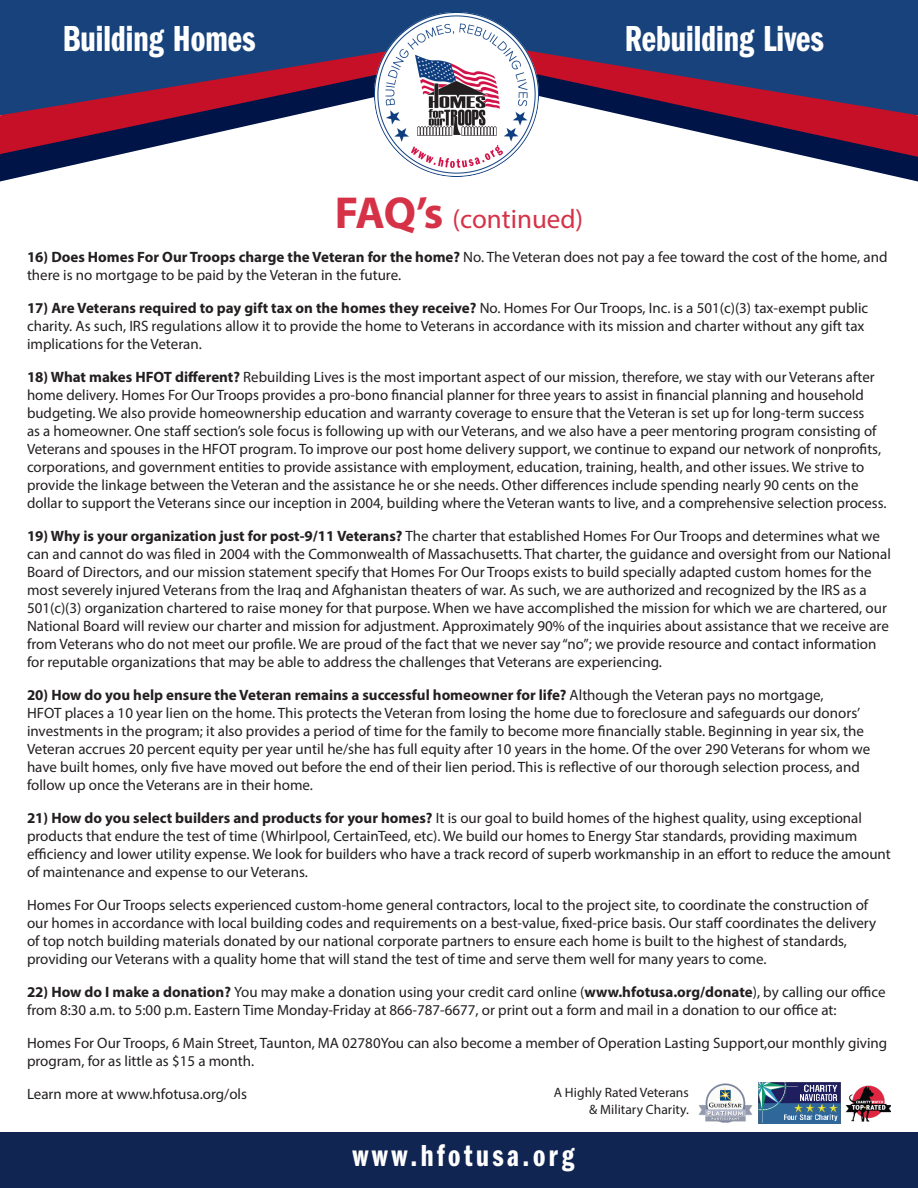
<style>
.page{position:relative;width:918px;height:1188px;background:#fff}
.page>*{position:absolute;margin:0;border:0;box-sizing:border-box;transform-origin:0 0}
.t1{font:37.5px "Franklin Gothic URW Com Dem";color:#fff}
.t2{font:31.5px "Franklin Gothic URW Com Dem";letter-spacing:.11em;color:#fff}
.t3{font:27px "Myriad Pro";color:#d63247}
.t4{font:15px/18px "Myriad Pro";color:#231f20}
.t5{font:13.5px "Myriad Pro";color:#231f20}
.s1{font-weight:700;font-size:45px}
.s2{font-weight:700}
</style>
<div class="page">
<div style="left:0;top:0;width:918px;height:115px;background:#18427c"></div>
<svg style="left:0;top:157px;width:918px;height:25px"></svg>
<svg style="left:0;top:52px;width:918px;height:105px"></svg>
<img style="left:374px;top:12px;width:165px;height:165px">
<div style="left:0;top:1133px;width:918px;height:55px;background:#112553"></div>
<img style="left:758px;top:1083px;width:82px;height:41px">
<img style="left:699px;top:1083px;width:54px;height:40px">
<img style="left:845px;top:1086px;width:46px;height:36px">
<p class="t1" style="left:63px;top:13px;width:194px">Building Homes</p>
<p class="t1" style="left:625px;top:13px;width:201px">Rebuilding Lives</p>
<p class="t3" style="left:335px;top:203px;width:250px"><span class="s1">FAQ’s</span> (continued)</p>
<p class="t4" style="left:27px;top:248px;width:862px"><span class="s2">16) Does Homes For Our Troops charge the Veteran for the home?</span> No. The Veteran does not pay a fee toward the cost of the home, and there is no mortgage to be paid by the Veteran in the future.</p>
<p class="t4" style="left:27px;top:299px;width:843px"><span class="s2">17) Are Veterans required to pay gift tax on the homes they receive?</span> No. Homes For Our Troops, Inc. is a 501(c)(3) tax-exempt public charity. As such, IRS regulations allow it to provide the home to Veterans in accordance with its mission and charter without any gift tax implications for the Veteran.</p>
<p class="t4" style="left:27px;top:368px;width:861px"><span class="s2">18) What makes HFOT different?</span> Rebuilding Lives is the most important aspect of our mission, therefore, we stay with our Veterans after home delivery. Homes For Our Troops provides a pro-bono financial planner for three years to assist in financial planning and household budgeting. We also provide homeownership education and warranty coverage to ensure that the Veteran is set up for long-term success<br>as a homeowner. One staff section’s sole focus is following up with our Veterans, and we also have a peer mentoring program consisting of Veterans and spouses in the HFOT program. To improve our post home delivery support, we continue to expand our network of nonprofits, corporations, and government entities to provide assistance with employment, education, training, health, and other issues. We strive to provide the linkage between the Veteran and the assistance he or she needs. Other differences include spending nearly 90 cents on the dollar to support the Veterans since our inception in 2004, building where the Veteran wants to live, and a comprehensive selection process.</p>
<p class="t4" style="left:27px;top:527px;width:865px"><span class="s2">19) Why is your organization just for post-9/11 Veterans?</span> The charter that established Homes For Our Troops and determines what we can and cannot do was filed in 2004 with the Commonwealth of Massachusetts. That charter, the guidance and oversight from our National Board of Directors, and our mission statement specify that Homes For Our Troops exists to build specially adapted custom homes for the most severely injured Veterans from the Iraq and Afghanistan theaters of war. As such, we are authorized and recognized by the IRS as a 501(c)(3) organization chartered to raise money for that purpose. When we have accomplished the mission for which we are chartered, our National Board will review our charter and mission for adjustment. Approximately 90% of the inquiries about assistance that we receive are from Veterans who do not meet our profile. We are proud of the fact that we never say “no”; we provide resource and contact information for reputable organizations that may be able to address the challenges that Veterans are experiencing.</p>
<p class="t4" style="left:27px;top:686px;width:845px"><span class="s2">20) How do you help ensure the Veteran remains a successful homeowner for life?</span> Although the Veteran pays no mortgage,<br>HFOT places a 10 year lien on the home. This protects the Veteran from losing the home due to foreclosure and safeguards our donors’ investments in the program; it also provides a period of time for the family to become more financially stable. Beginning in year six, the Veteran accrues 20 percent equity per year until he/she has full equity after 10 years in the home. Of the over 290 Veterans for whom we have built homes, only five have moved out before the end of their lien period. This is reflective of our thorough selection process, and follow up once the Veterans are in their home.</p>
<p class="t4" style="left:27px;top:809px;width:865px"><span class="s2">21) How do you select builders and products for your homes?</span> It is our goal to build homes of the highest quality, using exceptional products that endure the test of time (Whirlpool, CertainTeed, etc). We build our homes to Energy Star standards, providing maximum efficiency and lower utility expense. We look for builders who have a track record of superb workmanship in an effort to reduce the amount of maintenance and expense to our Veterans.</p>
<p class="t4" style="left:27px;top:896px;width:851px">Homes For Our Troops selects experienced custom-home general contractors, local to the project site, to coordinate the construction of our homes in accordance with local building codes and requirements on a best-value, fixed-price basis. Our staff coordinates the delivery of top notch building materials donated by our national corporate partners to ensure each home is built to the highest of standards, providing our Veterans with a quality home that will stand the test of time and serve them well for many years to come.</p>
<p class="t4" style="left:27px;top:983px;width:860px"><span class="s2">22) How do I make a donation?</span> You may make a donation using your credit card online (<span class="s2">www.hfotusa.org/donate</span>), by calling our office from 8:30 a.m. to 5:00 p.m. Eastern Time Monday-Friday at 866-787-6677, or print out a form and mail in a donation to our office at:</p>
<p class="t4" style="left:27px;top:1034px;width:862px">Homes For Our Troops, 6 Main Street, Taunton, MA 02780You can also become a member of Operation Lasting Support,our monthly giving program, for as little as $15 a month.</p>
<p class="t4" style="left:27px;top:1085px;width:222px">Learn more at www.hfotusa.org/ols</p>
<p class="t5" style="left:554px;top:1085px;width:137px">A Highly Rated Veterans</p>
<p class="t5" style="left:589px;top:1101px;width:101px">&amp; Military Charity.</p>
<p class="t2" style="left:352px;top:1134px;width:223px">www.hfotusa.org</p>
</div>
